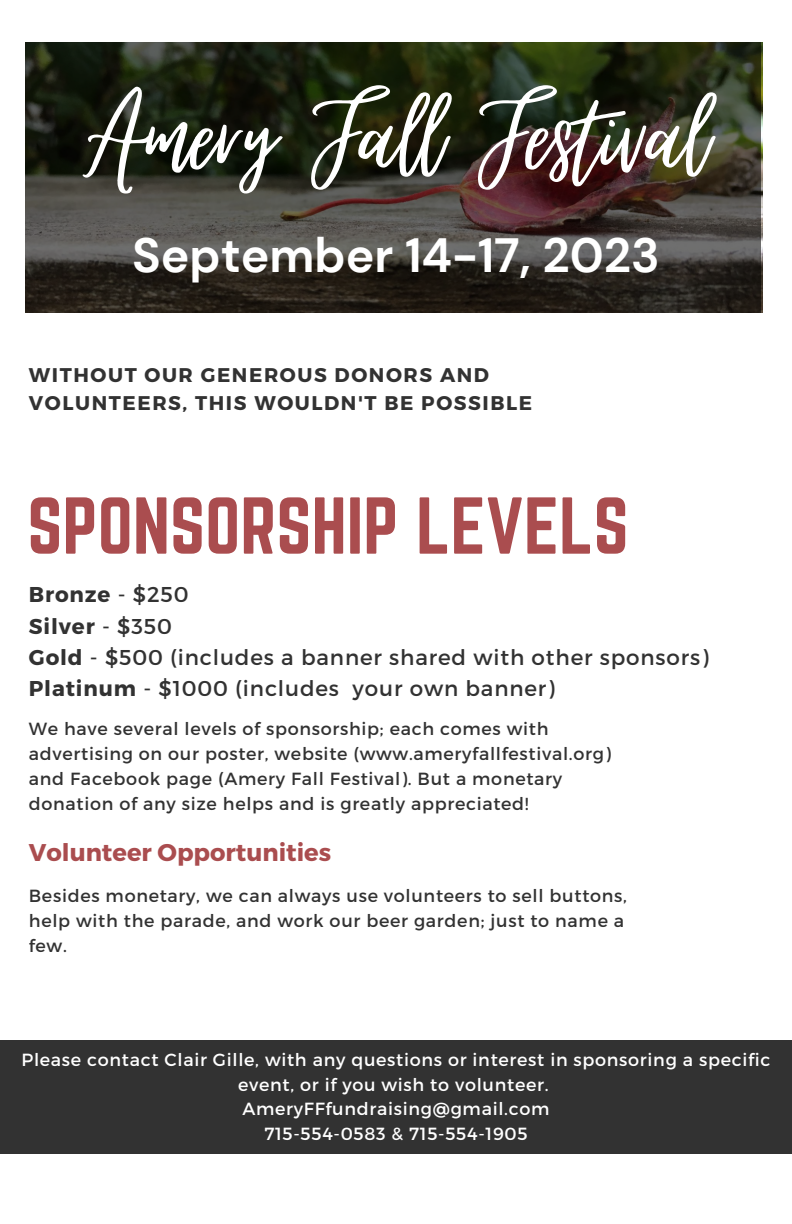
<style>
.page{position:relative;width:792px;height:1224px;background:#fff}
.page>*{position:absolute;margin:0;border:0;box-sizing:border-box;transform-origin:0 0}
.t1{font:146px "Virtual";color:#fff}
.t2{font:70.4px "Norwester";color:#aa4d4f}
.t3{font:700 48px "DM Sans";color:#fff}
.t4{font:700 24.2px "Montserrat";color:#aa4d4f}
.t5{font:21.4px/31.4px "Montserrat";letter-spacing:.04em;color:#323232}
.t6{font:700 19.8px/28px "Montserrat";letter-spacing:.08em;color:#323232}
.t7{font:17.6px/24.8px "Montserrat";letter-spacing:.04em;color:#323232}
.t8{font:17.6px/24.8px "Montserrat";letter-spacing:.04em;color:#fff;text-align:center}
.s1{font-weight:700}
</style>
<div class="page">
<div style="left:0;top:1040px;width:792px;height:114px;background:#323232"></div>
<svg style="left:26px;top:42px;width:735px;height:271px;background:#323025"></svg>
<h1 class="t1" style="left:85px;top:57px;width:624px">Amery Fall Festival</h1>
<h3 class="t3" style="left:132px;top:224px;width:529px">September 14-17, 2023</h3>
<p class="t6" style="left:29px;top:360px;width:505px">WITHOUT OUR GENEROUS DONORS AND<br>VOLUNTEERS, THIS WOULDN'T BE POSSIBLE</p>
<h2 class="t2" style="left:27px;top:483px;width:603px">SPONSORSHIP LEVELS</h2>
<p class="t5" style="left:29px;top:578px;width:681px"><span class="s1">Bronze</span> - $250<br><span class="s1">Silver</span> - $350<br><span class="s1">Gold</span> - $500 (includes a banner shared with other sponsors)<br><span class="s1">Platinum</span> - $1000 (includes your own banner)</p>
<p class="t7" style="left:29px;top:716px;width:584px">We have several levels of sponsorship; each comes with advertising on our poster, website (www.ameryfallfestival.org) and Facebook page (Amery Fall Festival). But a monetary donation of any size helps and is greatly appreciated!</p>
<h3 class="t4" style="left:29px;top:837px;width:304px">Volunteer Opportunities</h3>
<p class="t7" style="left:29px;top:883px;width:600px">Besides monetary, we can always use volunteers to sell buttons, help with the parade, and work our beer garden; just to name a few.</p>
<p class="t8" style="left:22px;top:1046px;width:750px">Please contact Clair Gille, with any questions or interest in sponsoring a specific event, or if you wish to volunteer.<br>AmeryFFfundraising@gmail.com<br>715-554-0583 &amp; 715-554-1905</p>
</div>
